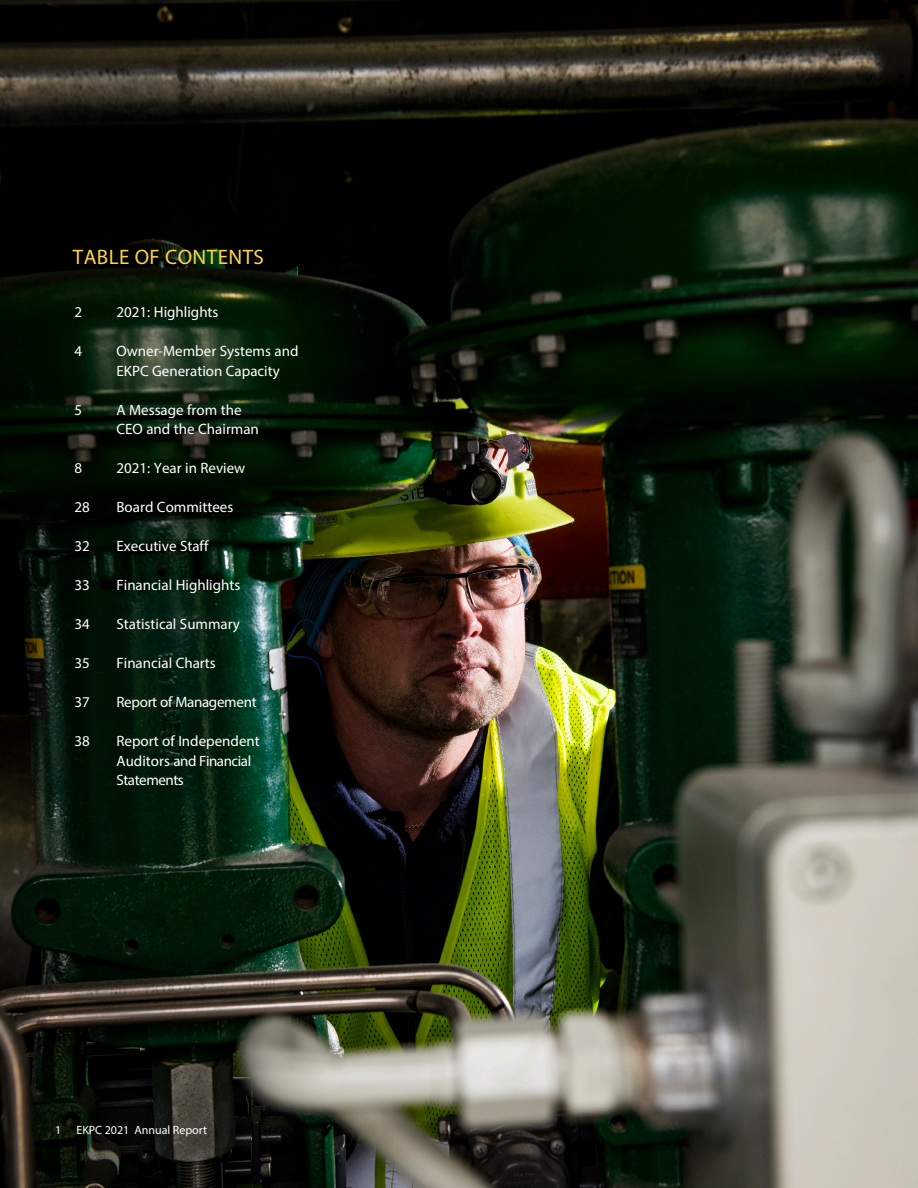
<style>
.page{position:relative;width:918px;height:1188px;background:#fff}
.page>*{position:absolute;margin:0;border:0;box-sizing:border-box;transform-origin:0 0}
.t1{font:21px "Myriad Pro";letter-spacing:.02em;color:#fed24c}
.t2{font:15px "Myriad Pro";color:#fff}
.t3{font:15px "Myriad Pro";letter-spacing:-.03em;color:#fff}
.t4{font:15px "Myriad Pro";letter-spacing:-.02em;color:#fff}
.t5{font:12px "Myriad Pro";color:#fff}
</style>
<div class="page">
<img style="left:0;top:0;width:918px;height:1188px">
<p class="t1" style="left:73px;top:244px;width:193px">TABLE OF CONTENTS</p>
<p class="t2" style="left:75px;top:303px;width:9px">2</p>
<p class="t2" style="left:117px;top:303px;width:104px">2021: Highlights</p>
<p class="t2" style="left:75px;top:342px;width:9px">4</p>
<p class="t2" style="left:117px;top:342px;width:184px">Owner-Member Systems and</p>
<p class="t2" style="left:117px;top:362px;width:165px">EKPC Generation Capacity</p>
<p class="t2" style="left:75px;top:401px;width:9px">5</p>
<p class="t2" style="left:117px;top:401px;width:127px">A Message from the</p>
<p class="t2" style="left:117px;top:420px;width:144px">CEO and the Chairman</p>
<p class="t2" style="left:75px;top:459px;width:9px">8</p>
<p class="t2" style="left:117px;top:459px;width:130px">2021: Year in Review</p>
<p class="t2" style="left:75px;top:498px;width:17px">28</p>
<p class="t2" style="left:117px;top:498px;width:118px">Board Committees</p>
<p class="t2" style="left:75px;top:537px;width:17px">32</p>
<p class="t2" style="left:117px;top:537px;width:93px">Executive Staff</p>
<p class="t2" style="left:75px;top:576px;width:17px">33</p>
<p class="t2" style="left:117px;top:576px;width:125px">Financial Highlights</p>
<p class="t2" style="left:75px;top:615px;width:17px">34</p>
<p class="t2" style="left:117px;top:615px;width:125px">Statistical Summary</p>
<p class="t2" style="left:75px;top:654px;width:17px">35</p>
<p class="t2" style="left:117px;top:654px;width:101px">Financial Charts</p>
<p class="t2" style="left:75px;top:693px;width:17px">37</p>
<p class="t4" style="left:117px;top:693px;width:142px">Report of Management</p>
<p class="t2" style="left:75px;top:732px;width:17px">38</p>
<p class="t2" style="left:117px;top:732px;width:145px">Report of Independent</p>
<p class="t3" style="left:117px;top:752px;width:136px">Auditors and Financial</p>
<p class="t3" style="left:117px;top:771px;width:69px">Statements</p>
<p class="t5" style="left:55px;top:1123px;width:8px">1</p>
<p class="t5" style="left:76px;top:1123px;width:132px">EKPC 2021 Annual Report</p>
</div>
